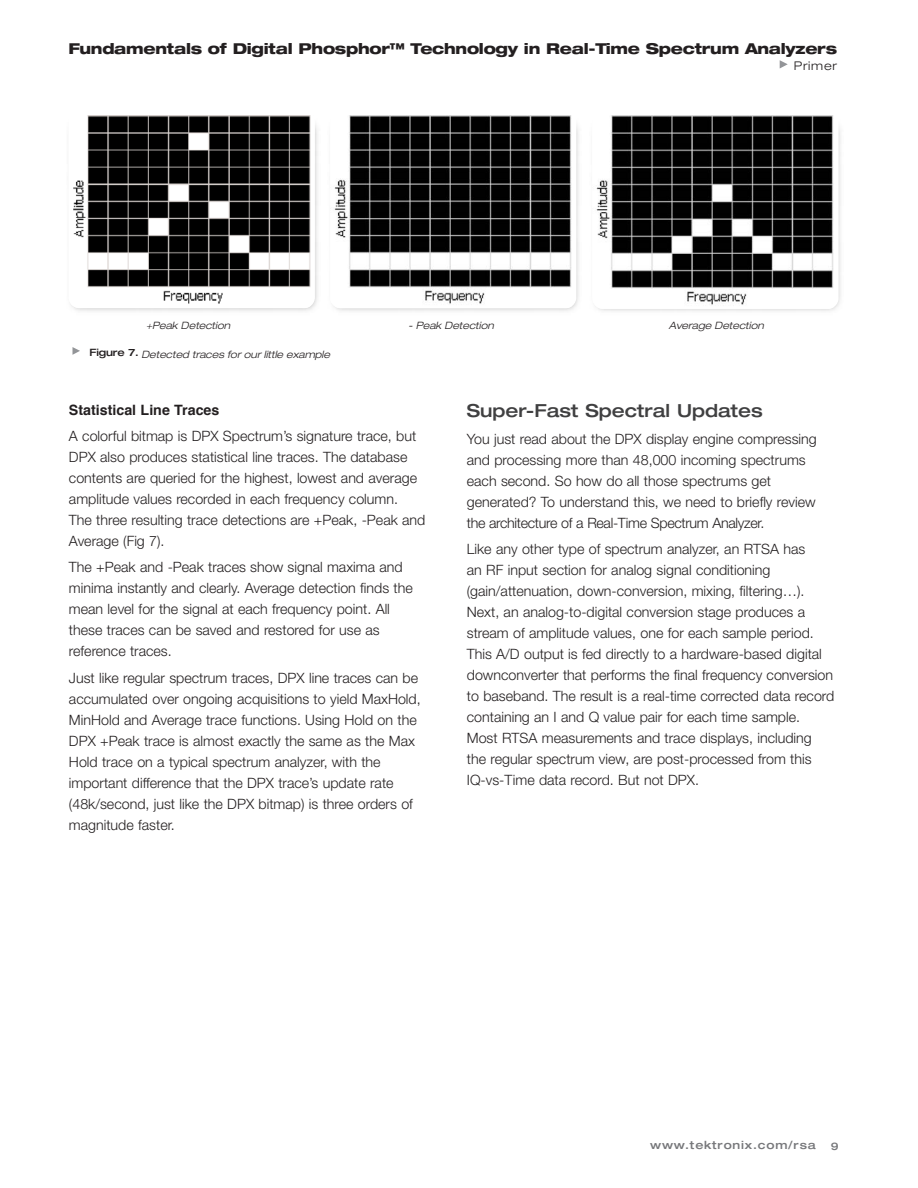
<style>
.page{position:relative;width:918px;height:1188px;background:#fff}
.page>*{position:absolute;margin:0;border:0;box-sizing:border-box;transform-origin:0 0}
.t1{font:500 expanded 18px "Helvetica Neue";color:#404041}
.t2{font:800 expanded 15px "Helvetica Neue";letter-spacing:-.02em;color:#231f20}
.t3{font:300 14.25px/21px "Helvetica Neue";color:#231f20}
.t4{font:700 14.25px "Helvetica";color:#231f20}
.t5{font:300 expanded 12px "Helvetica Neue";letter-spacing:.065em;color:#231f20}
.t6{font:500 expanded 11.25px "Helvetica Neue";letter-spacing:.075em;color:#77787b}
.t7{font:500 expanded 10.5px "Helvetica Neue";color:#77787b}
.t8{font:italic 300 expanded 10.2px "Helvetica Neue";color:#231f20}
.s1{font-weight:500;font-style:normal}
</style>
<div class="page">
<svg style="left:780px;top:60px;width:8px;height:9px"></svg>
<img style="left:69px;top:115px;width:242px;height:193px">
<svg style="left:72px;top:347px;width:8px;height:8px"></svg>
<img style="left:592px;top:116px;width:242px;height:192px">
<img style="left:330px;top:115px;width:242px;height:193px">
<p class="t2" style="left:68px;top:43px;width:770px">Fundamentals of Digital Phosphor™ Technology in Real-Time Spectrum Analyzers</p>
<p class="t5" style="left:794px;top:62px;width:45px">Primer</p>
<p class="t8" style="left:146px;top:322px;width:88px">+Peak Detection</p>
<p class="t8" style="left:408px;top:322px;width:89px">- Peak Detection</p>
<p class="t8" style="left:669px;top:322px;width:98px">Average Detection</p>
<p class="t8" style="left:90px;top:350px;width:244px"><span class="s1">F i g u r e 7 .</span> Detected traces for our little example</p>
<p class="t4" style="left:69px;top:404px;width:152px">Statistical Line Traces</p>
<p class="t3" style="left:69px;top:427px;width:358px">A colorful bitmap is DPX Spectrum’s signature trace, but DPX also produces statistical line traces. The database contents are queried for the highest, lowest and average amplitude values recorded in each frequency column.<br>The three resulting trace detections are +Peak, -Peak and Average (Fig 7).</p>
<p class="t3" style="left:69px;top:558px;width:345px">The +Peak and -Peak traces show signal maxima and minima instantly and clearly. Average detection finds the mean level for the signal at each frequency point. All these traces can be saved and restored for use as reference traces.</p>
<p class="t3" style="left:69px;top:669px;width:353px">Just like regular spectrum traces, DPX line traces can be accumulated over ongoing acquisitions to yield MaxHold, MinHold and Average trace functions. Using Hold on the DPX +Peak trace is almost exactly the same as the Max Hold trace on a typical spectrum analyzer, with the important difference that the DPX trace’s update rate (48k/second, just like the DPX bitmap) is three orders of magnitude faster.</p>
<p class="t1" style="left:467px;top:404px;width:297px">Super-Fast Spectral Updates</p>
<p class="t3" style="left:467px;top:430px;width:351px">You just read about the DPX display engine compressing and processing more than 48,000 incoming spectrums each second. So how do all those spectrums get generated? To understand this, we need to briefly review the architecture of a Real-Time Spectrum Analyzer.</p>
<p class="t3" style="left:467px;top:540px;width:369px">Like any other type of spectrum analyzer, an RTSA has<br>an RF input section for analog signal conditioning (gain/attenuation, down-conversion, mixing, filtering…).<br>Next, an analog-to-digital conversion stage produces a stream of amplitude values, one for each sample period.<br>This A/D output is fed directly to a hardware-based digital downconverter that performs the final frequency conversion to baseband. The result is a real-time corrected data record containing an I and Q value pair for each time sample.<br>Most RTSA measurements and trace displays, including the regular spectrum view, are post-processed from this IQ-vs-Time data record. But not DPX.</p>
<p class="t6" style="left:650px;top:1141px;width:167px">www.tektronix.com/rsa</p>
<p class="t7" style="left:831px;top:1142px;width:9px">9</p>
</div>
